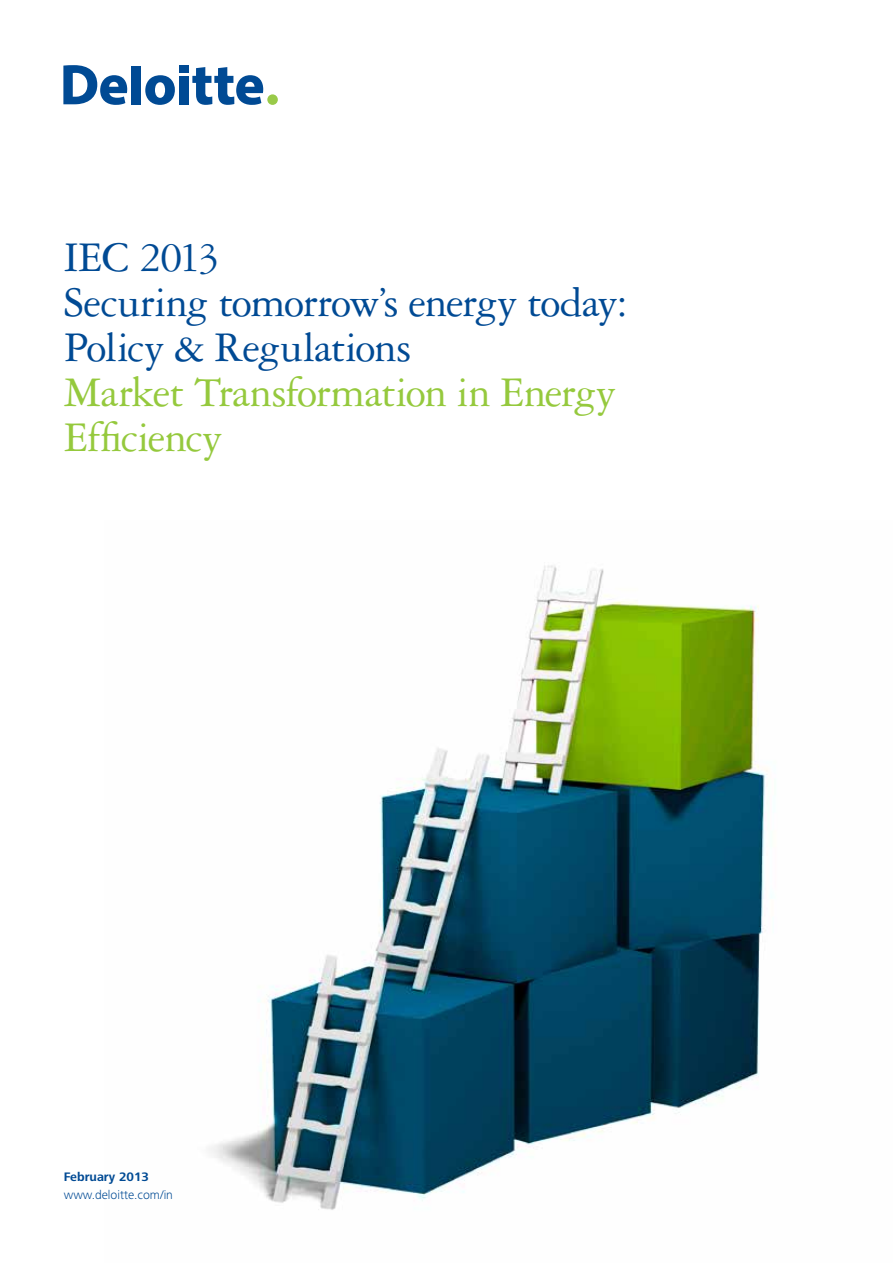
<style>
.page{position:relative;width:893px;height:1263px;background:#fff}
.page>*{position:absolute;margin:0;border:0;box-sizing:border-box;transform-origin:0 0}
.t1{font:45px/45px "Garamond 3 LT Std";letter-spacing:-.03em;color:#004a94}
.t2{font:45px/45px "Garamond 3 LT Std";letter-spacing:-.025em;color:#95c93d}
.t3{font:300 12.75px "Frutiger Next Pro";color:#004a94}
.t4{font:700 12.75px "Frutiger Next Pro";color:#004a94}
</style>
<div class="page">
<img style="left:209px;top:565px;width:563px;height:645px">
<div style="left:132px;top:66px;width:9px;height:38px;background:#004a94"></div>
<svg style="left:145px;top:75px;width:30px;height:30px"></svg>
<div style="left:179px;top:76px;width:10px;height:28px;background:#004a94"></div>
<div style="left:179px;top:66px;width:10px;height:7px;background:#004a94"></div>
<svg style="left:192px;top:67px;width:71px;height:38px"></svg>
<div style="left:267px;top:94px;width:11px;height:11px;background:#99ca49;border-radius:50%"></div>
<svg style="left:63px;top:65px;width:64px;height:40px"></svg>
<p class="t1" style="left:64px;top:235px;width:566px">IEC 2013<br>Securing tomorrow’s energy today:<br>Policy &amp; Regulations</p>
<p class="t2" style="left:64px;top:370px;width:554px">Market Transformation in Energy<br>Efficiency</p>
<p class="t4" style="left:64px;top:1170px;width:87px">February 2013</p>
<p class="t3" style="left:64px;top:1188px;width:111px">www.deloitte.com/in</p>
</div>
